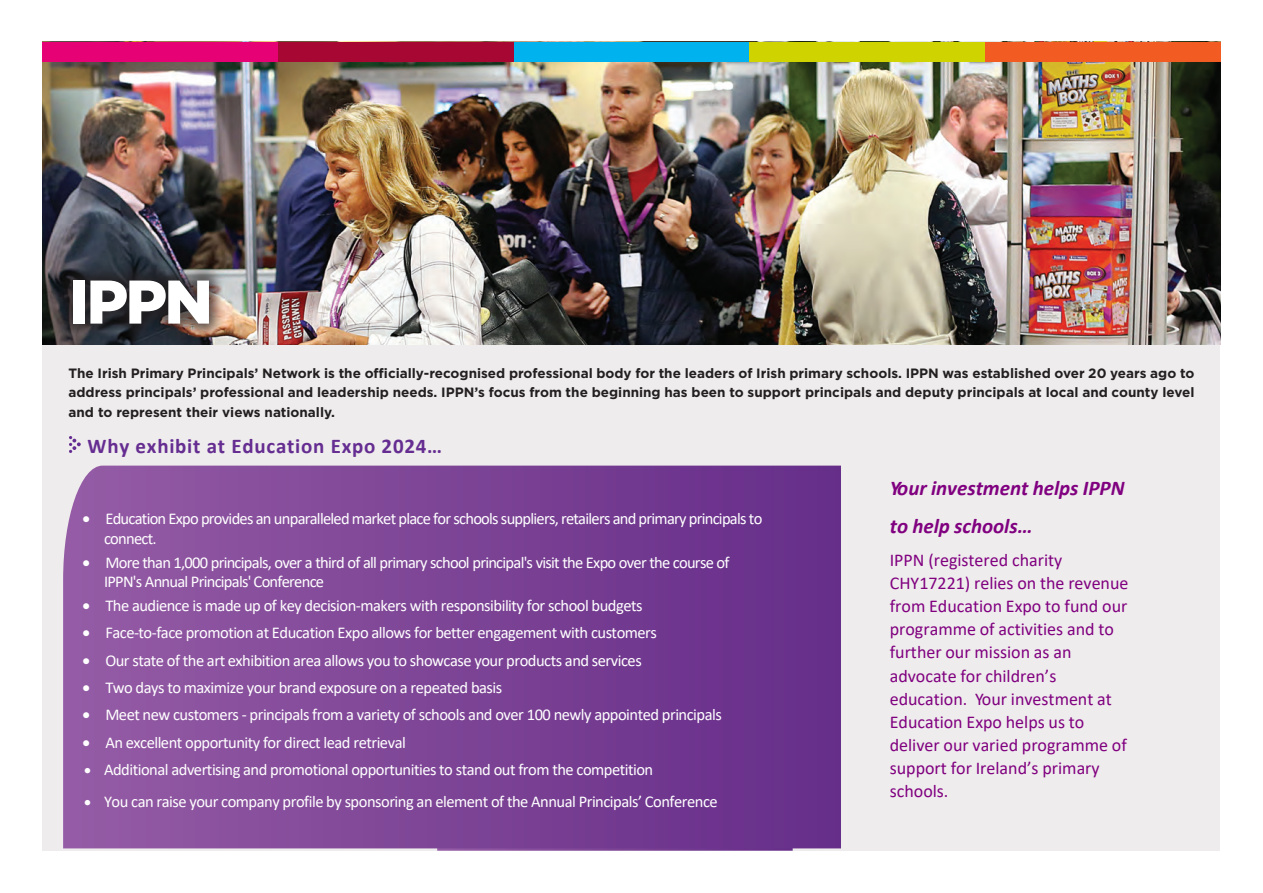
<style>
.page{position:relative;width:1263px;height:893px;background:#fff}
.page>*{position:absolute;margin:0;border:0;box-sizing:border-box;transform-origin:0 0}
.t1{font:900 61.5px "Gotham";color:#fff}
.t2{font:italic 700 21px/37.5px "Calibri";color:#800080}
.t3{font:700 21px "Calibri";letter-spacing:.035em;color:#652d91}
.t4{font:18px/23.1px "Calibri";color:#800080}
.t5{font:16.5px/19.8px "Calibri";letter-spacing:-.03em;color:#fff}
.t6{font:700 13.5px/19.5px "Gotham";color:#231f20;text-align:justify}
.s1{font-style:inherit}
</style>
<div class="page">
<div style="left:43px;top:62px;width:1177px;height:788px;background:#eeecec"></div>
<img style="left:43px;top:42px;width:1177px;height:302px">
<div style="left:985px;top:43px;width:235px;height:19px;background:#f25b21"></div>
<div style="left:749px;top:43px;width:236px;height:19px;background:#cfd400"></div>
<div style="left:514px;top:43px;width:235px;height:19px;background:#00b3ee"></div>
<div style="left:278px;top:43px;width:236px;height:19px;background:#a60733"></div>
<div style="left:43px;top:43px;width:235px;height:19px;background:#e60275"></div>
<div style="left:55px;top:262px;width:172px;height:80px;background:#231f20;opacity:.75"></div>
<svg style="left:69px;top:436px;width:12px;height:17px"></svg>
<svg style="left:1173px;top:261px;width:32px;height:76px;background:#4e4947"></svg>
<svg style="left:437px;top:848px;width:356px;height:3px"></svg>
<svg style="left:63px;top:466px;width:778px;height:382px;background:#7d4496"></svg>
<h1 class="t1" style="left:69px;top:259px;width:145px">IPPN</h1>
<p class="t6" style="left:69px;top:363px;width:1127px">The Irish Primary Principals’ Network is the officially-recognised professional body for the leaders of Irish primary schools. IPPN was established over 20 years ago to address principals’ professional and leadership needs. IPPN’s focus from the beginning has been to support principals and deputy principals at local and county level and to represent their views nationally.</p>
<p class="t3" style="left:88px;top:431px;width:356px">Why exhibit at Education Expo 202<span class="s1">4</span>…</p>
<p class="t5" style="left:104px;top:508px;width:660px;text-indent:-21px">• Education Expo provides an unparalleled market place for schools suppliers, retailers and primary principals to connect.</p>
<p class="t5" style="left:104px;top:552px;width:627px;text-indent:-21px">• More than 1,000 principals, over a third of all primary school principal's visit the Expo over the course of<br>IPPN's Annual Principals' Conference</p>
<p class="t5" style="left:83px;top:595px;width:561px">• The audience is made up of key decision-makers with responsibility for school budgets</p>
<p class="t5" style="left:83px;top:622px;width:576px">• Face-to-face promotion at Education Expo allows for better engagement with customers</p>
<p class="t5" style="left:83px;top:650px;width:561px">• Our state of the art exhibition area allows you to showcase your products and services</p>
<p class="t5" style="left:83px;top:677px;width:421px">• Two days to maximize your brand exposure on a repeated basis</p>
<p class="t5" style="left:83px;top:704px;width:641px">• Meet new customers - principals from a variety of schools and over 100 newly appointed principals</p>
<p class="t5" style="left:83px;top:732px;width:325px">• An excellent opportunity for direct lead retrieval</p>
<p class="t5" style="left:84px;top:759px;width:571px">• Additional advertising and promotional opportunities to stand out from the competition</p>
<p class="t5" style="left:84px;top:791px;width:635px">• You can raise your company profile by sponsoring an element of the Annual Principals’ Conference</p>
<p class="t2" style="left:890px;top:469px;width:236px">Your investment helps IPPN to help schools…</p>
<p class="t4" style="left:890px;top:548px;width:240px">IPPN (registered charity<br>CHY17221) relies on the revenue from Education Expo to fund our programme of activities and to further our mission as an advocate for children’s education. Your investment at<br>Education Expo helps us to deliver our varied programme of support for Ireland’s primary schools.</p>
</div>
